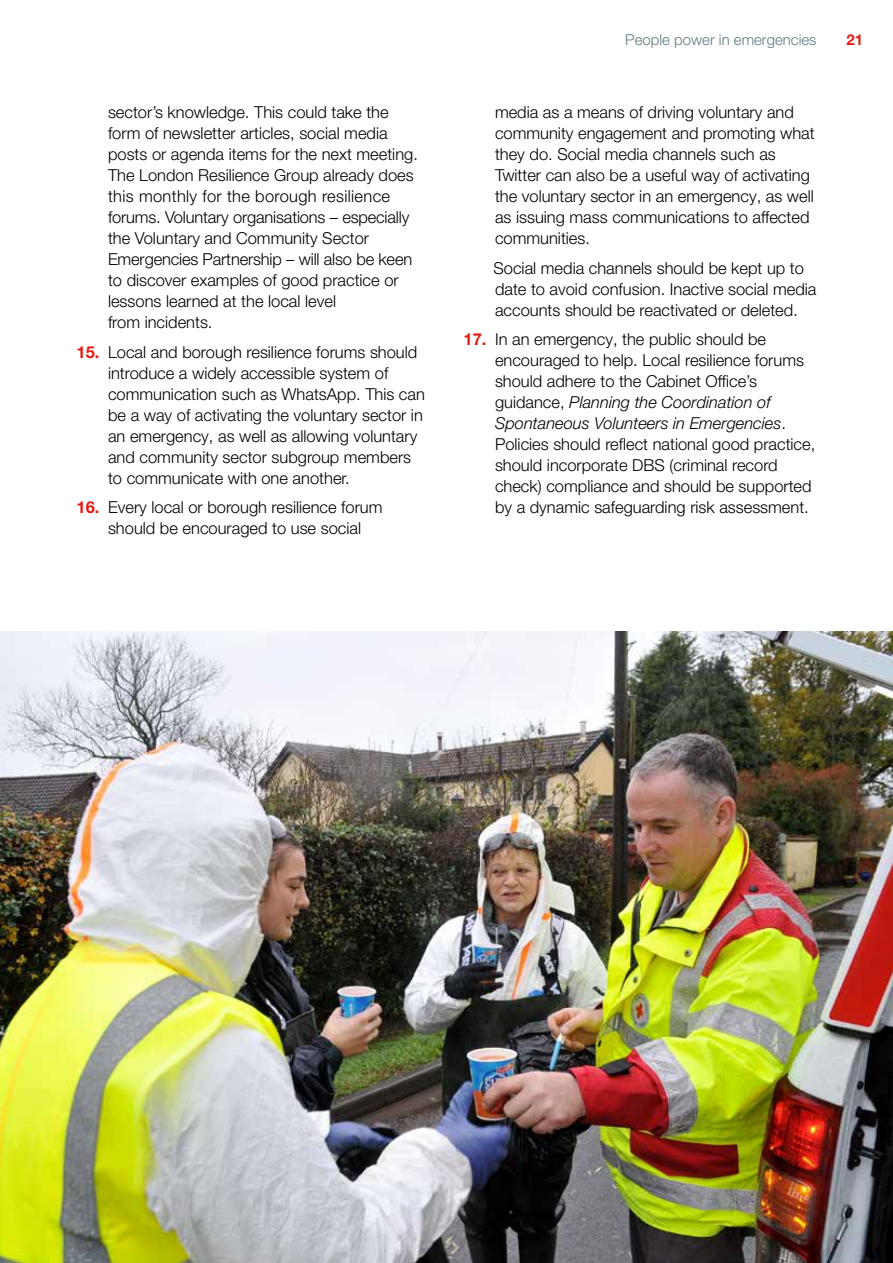
<style>
.page{position:relative;width:893px;height:1263px;background:#fff}
.page>*{position:absolute;margin:0;border:0;box-sizing:border-box;transform-origin:0 0}
.t1{font:300 16.5px/21px "Helvetica Neue LT Pro";color:#000}
.t2{font:300 15px "Helvetica Neue LT Pro";color:#5f7b81}
.t3{font:700 15px "Helvetica Neue LT Pro";color:#e41b13}
.s1{font-weight:700;color:#e41b13}
.s2{font-style:italic}
</style>
<div class="page">
<img style="left:0;top:631px;width:893px;height:632px">
<p class="t1" style="left:108px;top:101px;width:311px">sector’s knowledge. This could take the form of newsletter articles, social media posts or agenda items for the next meeting.<br>The London Resilience Group already does this monthly for the borough resilience forums. Voluntary organisations – especially the Voluntary and Community Sector Emergencies Partnership – will also be keen to discover examples of good practice or lessons learned at the local level<br>from incidents.</p>
<p class="t1" style="left:108px;top:341px;width:318px;text-indent:-31px"><span class="s1">15.</span> Local and borough resilience forums should introduce a widely accessible system of communication such as WhatsApp. This can be a way of activating the voluntary sector in an emergency, as well as allowing voluntary and community sector subgroup members to communicate with one another.</p>
<p class="t1" style="left:108px;top:496px;width:276px;text-indent:-31px"><span class="s1">16.</span> Every local or borough resilience forum should be encouraged to use social</p>
<p class="t2" style="left:625px;top:30px;width:193px">People power in emergencies</p>
<p class="t3" style="left:846px;top:30px;width:18px">21</p>
<p class="t1" style="left:495px;top:101px;width:321px">media as a means of driving voluntary and community engagement and promoting what they do. Social media channels such as Twitter can also be a useful way of activating the voluntary sector in an emergency, as well as issuing mass communications to affected communities.</p>
<p class="t1" style="left:493px;top:257px;width:324px">Social media channels should be kept up to date to avoid confusion. Inactive social media accounts should be reactivated or deleted.</p>
<p class="t1" style="left:495px;top:328px;width:322px;text-indent:-31px"><span class="s1">17.</span> In an emergency, the public should be encouraged to help. Local resilience forums should adhere to the Cabinet Office’s guidance, <span class="s2">Planning the Coordination of Spontaneous Volunteers in Emergencies</span>.<br>Policies should reflect national good practice, should incorporate DBS (criminal record check) compliance and should be supported by a dynamic safeguarding risk assessment.</p>
</div>
